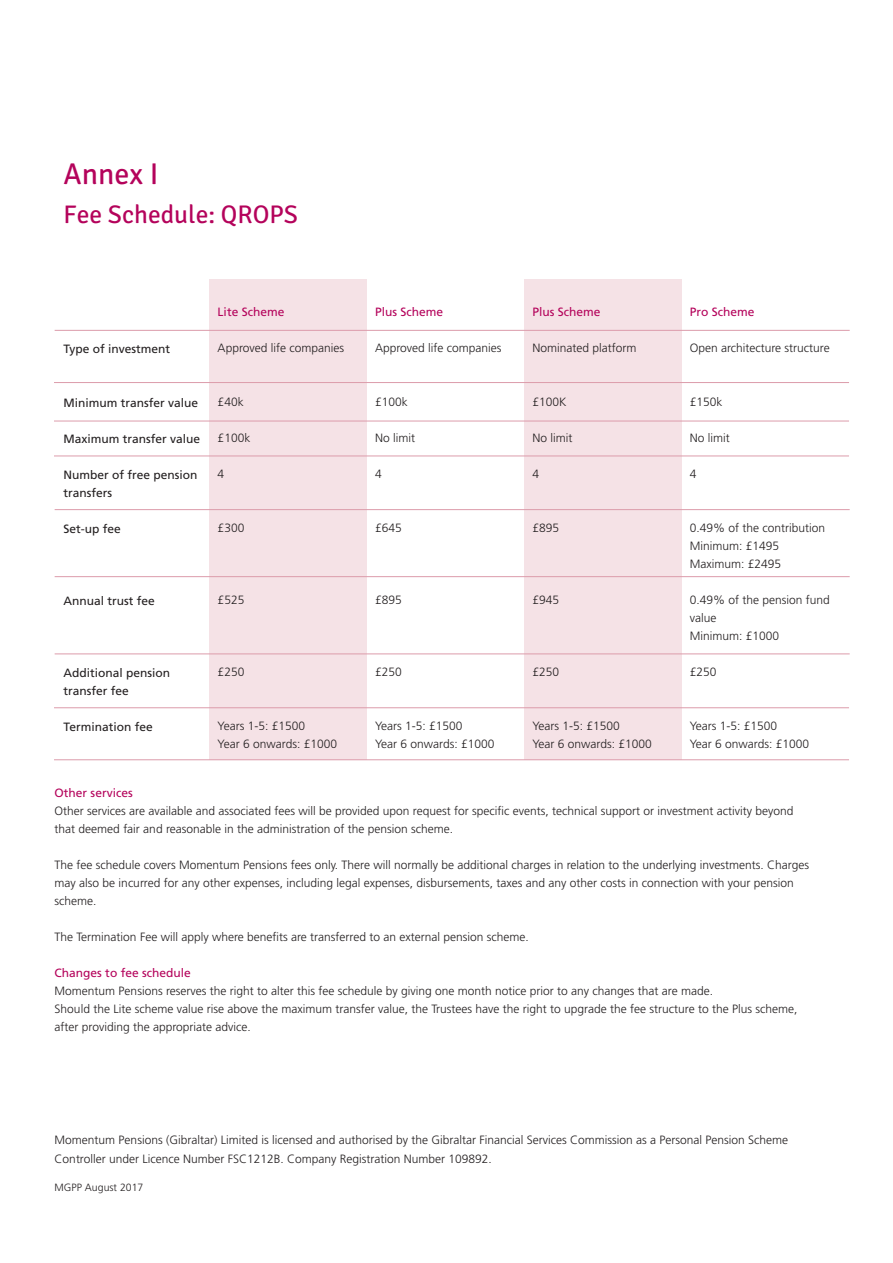
<style>
.page{position:relative;width:893px;height:1263px;background:#fff}
.page>*{position:absolute;margin:0;border:0;box-sizing:border-box;transform-origin:0 0}
.t1{font:30px "Signika Negative";color:#b4035b}
.t2{font:25.5px "Signika Negative";color:#b4035b}
.t3{font:300 12px/18px "Frutiger";color:#231f20}
.t4{font:12px/18px "Frutiger";color:#231f20}
.t5{font:12px "Frutiger";color:#b4035b}
.Main{font:300 10.5px "Frutiger";color:#231f20}
</style>
<div class="page">
<div style="left:524px;top:279px;width:157px;height:481px;background:#f5e2e6"></div>
<div style="left:209px;top:279px;width:157px;height:481px;background:#f5e2e6"></div>
<hr style="left:54px;top:707px;width:795px;height:1px;background:#dc9cab">
<hr style="left:55px;top:576px;width:795px;height:1px;background:#dc9cab">
<hr style="left:55px;top:654px;width:795px;height:1px;background:#dc9cab">
<hr style="left:55px;top:509px;width:795px;height:1px;background:#dc9cab">
<hr style="left:54px;top:456px;width:795px;height:1px;background:#dc9cab">
<hr style="left:54px;top:421px;width:795px;height:1px;background:#dc9cab">
<hr style="left:54px;top:382px;width:795px;height:1px;background:#dc9cab">
<hr style="left:55px;top:330px;width:795px;height:1px;background:#dc9cab">
<hr style="left:54px;top:759px;width:795px;height:1px;background:#dc9cab">
<p class="t1" style="left:64px;top:157px;width:97px">Annex I</p>
<p class="t2" style="left:64px;top:201px;width:236px">Fee Schedule: QROPS</p>
<p class="t4" style="left:64px;top:339px;width:108px">Type of investment</p>
<p class="t5" style="left:218px;top:305px;width:68px">Lite Scheme</p>
<p class="t3" style="left:218px;top:339px;width:128px">Approved life companies</p>
<p class="t5" style="left:375px;top:305px;width:70px">Plus Scheme</p>
<p class="t3" style="left:375px;top:339px;width:128px">Approved life companies</p>
<p class="t5" style="left:532px;top:305px;width:70px">Plus Scheme</p>
<p class="t3" style="left:532px;top:339px;width:106px">Nominated platform</p>
<p class="t5" style="left:690px;top:305px;width:66px">Pro Scheme</p>
<p class="t3" style="left:690px;top:339px;width:142px">Open architecture structure</p>
<p class="t4" style="left:64px;top:393px;width:136px">Minimum transfer value</p>
<p class="t4" style="left:64px;top:429px;width:138px">Maximum transfer value</p>
<p class="t4" style="left:64px;top:465px;width:136px">Number of free pension transfers</p>
<p class="t4" style="left:64px;top:519px;width:59px">Set-up fee</p>
<p class="t3" style="left:218px;top:393px;width:28px">£40k</p>
<p class="t3" style="left:218px;top:429px;width:34px">£100k</p>
<p class="t3" style="left:218px;top:465px;width:8px">4</p>
<p class="t3" style="left:218px;top:519px;width:28px">£300</p>
<p class="t4" style="left:64px;top:591px;width:93px">Annual trust fee</p>
<p class="t3" style="left:218px;top:591px;width:28px">£525</p>
<p class="t4" style="left:64px;top:663px;width:108px">Additional pension transfer fee</p>
<p class="t4" style="left:64px;top:717px;width:91px">Termination fee</p>
<p class="t3" style="left:218px;top:663px;width:28px">£250</p>
<p class="t3" style="left:218px;top:717px;width:89px">Years 1-5: £1500</p>
<p class="t3" style="left:218px;top:735px;width:121px">Year 6 onwards: £1000</p>
<p class="t3" style="left:375px;top:393px;width:34px">£100k</p>
<p class="t3" style="left:375px;top:429px;width:41px">No limit</p>
<p class="t3" style="left:375px;top:465px;width:8px">4</p>
<p class="t3" style="left:375px;top:519px;width:28px">£645</p>
<p class="t3" style="left:375px;top:591px;width:28px">£895</p>
<p class="t3" style="left:375px;top:663px;width:28px">£250</p>
<p class="t3" style="left:375px;top:717px;width:89px">Years 1-5: £1500</p>
<p class="t3" style="left:375px;top:735px;width:121px">Year 6 onwards: £1000</p>
<p class="t3" style="left:532px;top:393px;width:36px">£100K</p>
<p class="t3" style="left:532px;top:429px;width:41px">No limit</p>
<p class="t3" style="left:532px;top:465px;width:8px">4</p>
<p class="t3" style="left:532px;top:519px;width:28px">£895</p>
<p class="t3" style="left:532px;top:591px;width:28px">£945</p>
<p class="t3" style="left:532px;top:663px;width:28px">£250</p>
<p class="t3" style="left:532px;top:717px;width:89px">Years 1-5: £1500</p>
<p class="t3" style="left:532px;top:735px;width:121px">Year 6 onwards: £1000</p>
<p class="t3" style="left:690px;top:393px;width:34px">£150k</p>
<p class="t3" style="left:690px;top:429px;width:41px">No limit</p>
<p class="t3" style="left:690px;top:465px;width:8px">4</p>
<p class="t3" style="left:690px;top:519px;width:137px">0.49% of the contribution</p>
<p class="t3" style="left:690px;top:537px;width:91px">Minimum: £1495</p>
<p class="t3" style="left:690px;top:555px;width:93px">Maximum: £2495</p>
<p class="t3" style="left:690px;top:591px;width:142px">0.49% of the pension fund value</p>
<p class="t3" style="left:690px;top:627px;width:91px">Minimum: £1000</p>
<p class="t3" style="left:690px;top:663px;width:28px">£250</p>
<p class="t3" style="left:690px;top:717px;width:89px">Years 1-5: £1500</p>
<p class="t3" style="left:690px;top:735px;width:121px">Year 6 onwards: £1000</p>
<p class="t5" style="left:55px;top:785px;width:80px">Other services</p>
<p class="t3" style="left:55px;top:801px;width:740px">Other services are available and associated fees will be provided upon request for specific events, technical support or investment activity beyond that deemed fair and reasonable in the administration of the pension scheme.</p>
<p class="t3" style="left:55px;top:855px;width:756px">The fee schedule covers Momentum Pensions fees only. There will normally be additional charges in relation to the underlying investments. Charges may also be incurred for any other expenses, including legal expenses, disbursements, taxes and any other costs in connection with your pension scheme.</p>
<p class="t3" style="left:55px;top:927px;width:476px">The Termination Fee will apply where benefits are transferred to an external pension scheme.</p>
<p class="t5" style="left:55px;top:965px;width:138px">Changes to fee schedule</p>
<p class="t3" style="left:55px;top:981px;width:660px">Momentum Pensions reserves the right to alter this fee schedule by giving one month notice prior to any changes that are made.</p>
<p class="t3" style="left:55px;top:999px;width:744px">Should the Lite scheme value rise above the maximum transfer value, the Trustees have the right to upgrade the fee structure to the Plus scheme, after providing the appropriate advice.</p>
<p class="t3" style="left:55px;top:1129px;width:735px;line-height:19.5px">Momentum Pensions (Gibraltar) Limited is licensed and authorised by the Gibraltar Financial Services Commission as a Personal Pension Scheme<br>Controller under Licence Number FSC1212B. Company Registration Number 109892.</p>
<p class="Main" style="left:55px;top:1181px;width:90px">MGPP August 2017</p>
</div>
